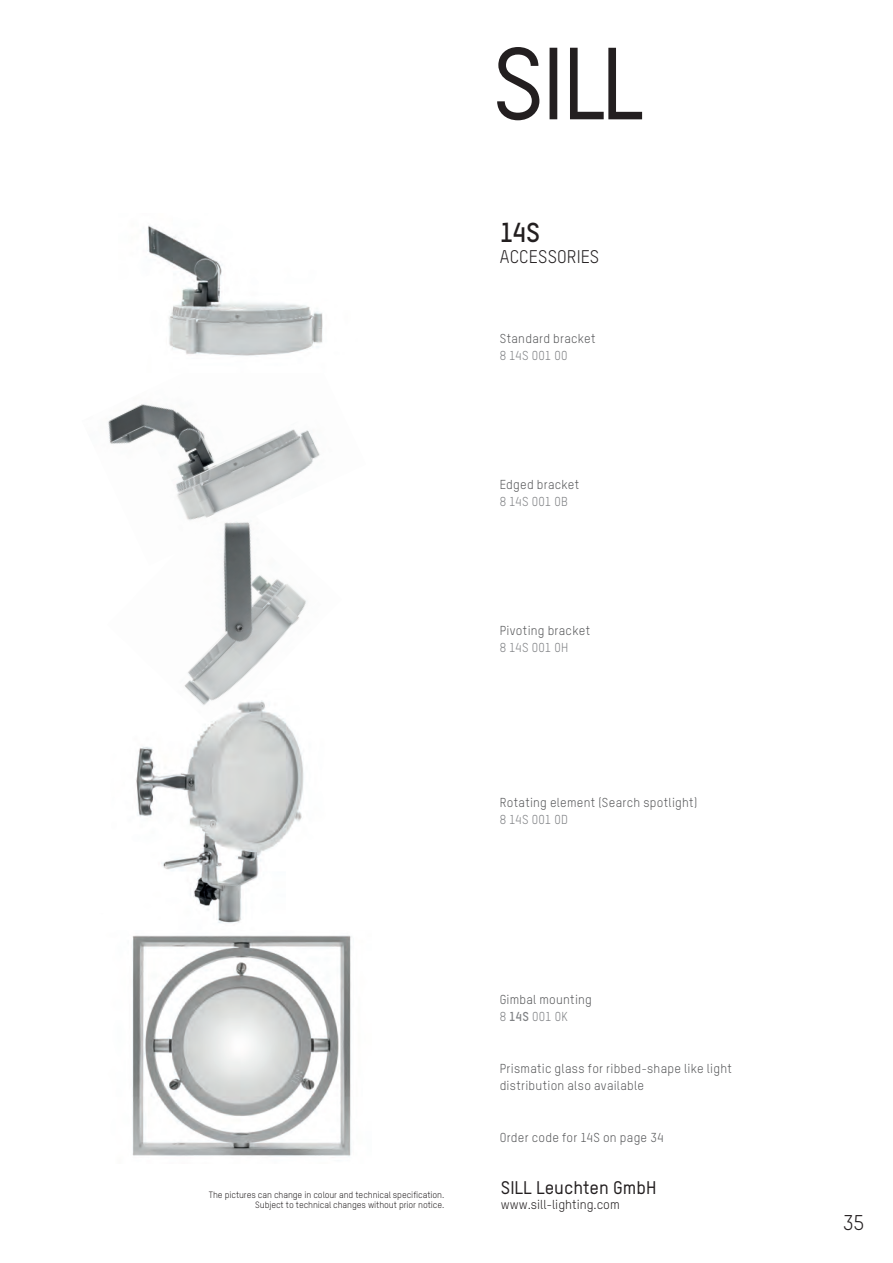
<style>
.page{position:relative;width:893px;height:1263px;background:#fff}
.page>*{position:absolute;margin:0;border:0;box-sizing:border-box;transform-origin:0 0}
.t1{font:700 27px "TSTAR";color:#231f20}
.t2{font:21px "TSTAR";color:#231f20}
.t3{font:500 18px "TSTAR";color:#231f20}
.t4{font:18px "TSTAR";letter-spacing:.005em;color:#231f20}
.t5{font:12.75px/17.2px "TSTAR";letter-spacing:.02em;color:#57585a}
.t6{font:12.75px "TSTAR";letter-spacing:.015em;color:#808285}
.t7{font:12.75px "TSTAR";color:#231f20}
.t8{font:9px/10.8px "TSTAR";letter-spacing:-.01em;color:#231f20;text-align:right}
.s1{color:#808285}
.s2{font-weight:700;color:#808285}
</style>
<div class="page">
<svg style="left:497px;top:47px;width:145px;height:73px"></svg>
<img style="left:108px;top:404px;width:212px;height:112px">
<img style="left:132px;top:935px;width:219px;height:221px">
<img style="left:147px;top:225px;width:176px;height:131px">
<img style="left:184px;top:516px;width:123px;height:173px">
<img style="left:136px;top:689px;width:168px;height:234px">
<h1 class="t1" style="left:500px;top:215px;width:42px">14S</h1>
<h3 class="t4" style="left:500px;top:246px;width:101px">ACCESSORIES</h3>
<p class="t5" style="left:500px;top:329px;width:97px">Standard bracket</p>
<p class="t6" style="left:500px;top:348px;width:70px">8 14S 001 00</p>
<p class="t5" style="left:500px;top:475px;width:81px">Edged bracket</p>
<p class="t6" style="left:500px;top:494px;width:70px">8 14S 001 0B</p>
<p class="t5" style="left:500px;top:621px;width:92px">Pivoting bracket</p>
<p class="t6" style="left:500px;top:640px;width:70px">8 14S 001 0H</p>
<p class="t5" style="left:500px;top:793px;width:199px">Rotating element (Search spotlight)</p>
<p class="t6" style="left:500px;top:811px;width:70px">8 14S 001 0D</p>
<p class="t8" style="left:209px;top:1189px;width:237px">The pictures can change in colour and technical specification.<br>Subject to technical changes without prior notice.</p>
<p class="t5" style="left:500px;top:991px;width:94px">Gimbal mounting<br><span class="s1">8</span> <span class="s2">14S</span> <span class="s1">001 0K</span></p>
<p class="t5" style="left:500px;top:1059px;width:234px">Prismatic glass for ribbed-shape like light distribution also available</p>
<p class="t5" style="left:500px;top:1128px;width:165px">Order code for 14S on page 34</p>
<h3 class="t3" style="left:501px;top:1176px;width:157px">SILL Leuchten GmbH</h3>
<p class="t7" style="left:501px;top:1197px;width:120px">www.sill-lighting.com</p>
<h2 class="t2" style="left:843px;top:1210px;width:23px">35</h2>
</div>
